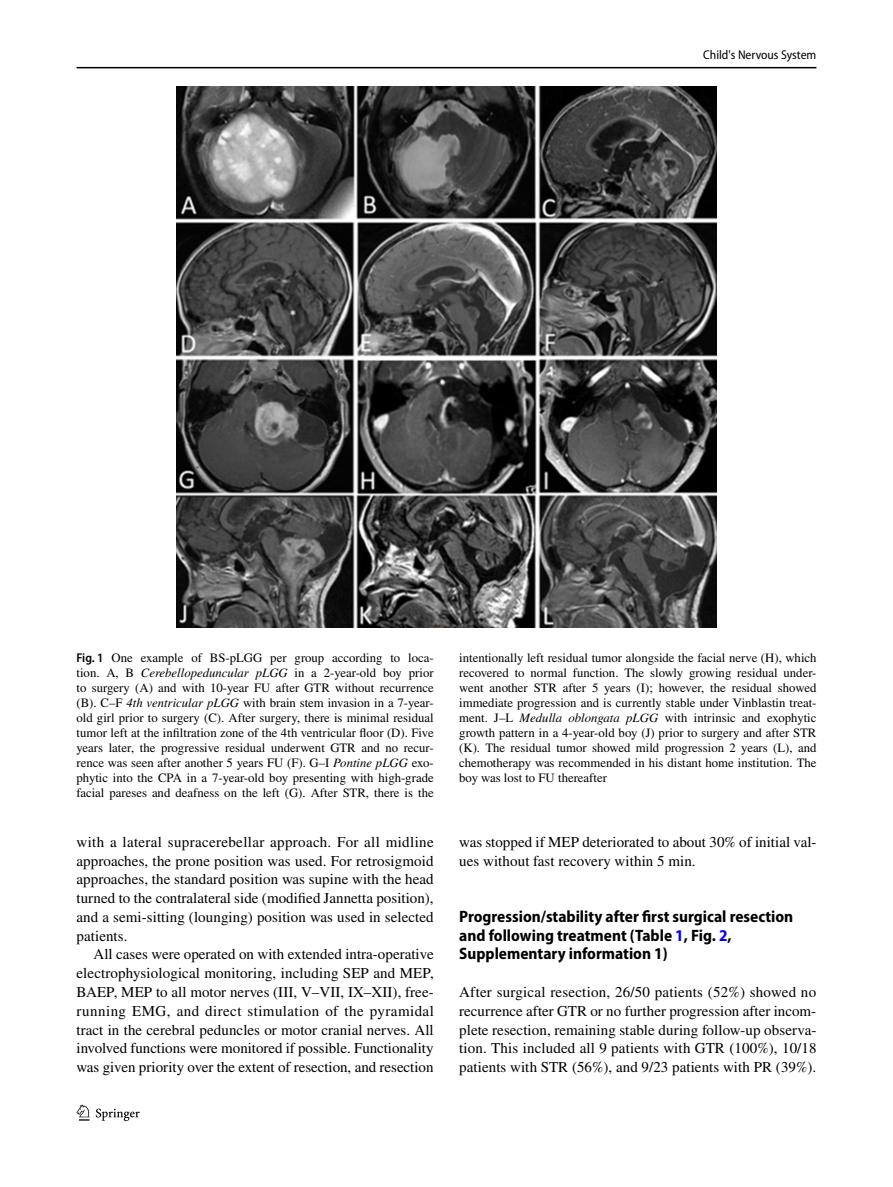
<style>
.page{position:relative;width:893px;height:1187px;background:#fff}
.page>*{position:absolute;margin:0;border:0;box-sizing:border-box;transform-origin:0 0}
.t1{font:700 semi-condensed 16.5px/18.8px "Myriad Pro";color:#000}
.t2{font:15px/18.8px "STIX";letter-spacing:.005em;color:#000;text-align:justify}
.t3{font:12.75px/15px "STIX";color:#000;text-align:justify}
.t4{font:semi-condensed 12.75px "Myriad Pro";color:#000}
.s1{font-family:"Myriad Pro";font-weight:600;font-stretch:semi-condensed}
.s2{font-style:italic}
.s3{color:#00f}
</style>
<div class="page">
<hr style="left:77px;top:67px;width:739px;height:1px;background:#000">
<svg style="left:77px;top:1104px;width:12px;height:16px"></svg>
<svg style="left:96px;top:1108px;width:44px;height:12px"></svg>
<img style="left:176px;top:87px;width:540px;height:540px">
<p class="t4" style="left:703px;top:48px;width:115px">Child's Nervous System</p>
<p class="t3" style="left:77px;top:651px;width:359px"><span class="s1">Fig. 1</span> One example of BS-pLGG per group according to loca&shy;tion. A, B <span class="s2">Cerebellopeduncular pLGG</span> in a 2-year-old boy prior to surgery (A) and with 10-year FU after GTR without recurrence (B). C–F <span class="s2">4th ventricular pLGG</span> with brain stem invasion in a 7-year&shy;old girl prior to surgery (C). After surgery, there is minimal residual tumor left at the infiltration zone of the 4th ventricular floor (D). Five years later, the progressive residual underwent GTR and no recur&shy;rence was seen after another 5 years FU (F). G–I <span class="s2">Pontine pLGG</span> exo&shy;phytic into the CPA in a 7-year-old boy presenting with high-grade facial pareses and deafness on the left (G). After STR, there is the</p>
<p class="t3" style="left:459px;top:651px;width:359px">intentionally left residual tumor alongside the facial nerve (H), which recovered to normal function. The slowly growing residual under&shy;went another STR after 5 years (I); however, the residual showed immediate progression and is currently stable under Vinblastin treat&shy;ment. J–L <span class="s2">Medulla oblongata pLGG</span> with intrinsic and exophytic growth pattern in a 4-year-old boy (J) prior to surgery and after STR (K). The residual tumor showed mild progression 2 years (L), and chemotherapy was recommended in his distant home institution. The boy was lost to FU thereafter</p>
<p class="t2" style="left:77px;top:833px;width:359px">with a lateral supracerebellar approach. For all midline approaches, the prone position was used. For retrosigmoid approaches, the standard position was supine with the head turned to the contralateral side (modified Jannetta position), and a semi-sitting (lounging) position was used in selected patients.</p>
<p class="t2" style="left:77px;top:946px;width:359px;text-indent:17px">All cases were operated on with extended intra-operative electrophysiological monitoring, including SEP and MEP, BAEP, MEP to all motor nerves (III, V–VII, IX–XII), free&shy;running EMG, and direct stimulation of the pyramidal tract in the cerebral peduncles or motor cranial nerves. All involved functions were monitored if possible. Functionality was given priority over the extent of resection, and resection</p>
<p class="t2" style="left:459px;top:833px;width:359px">was stopped if MEP deteriorated to about 30% of initial val&shy;ues without fast recovery within 5 min.</p>
<p class="t1" style="left:459px;top:907px;width:336px">Progression/stability after first surgical resection and following treatment (Table <span class="s3">1</span>, Fig. <span class="s3">2</span>,<br>Supplementary information 1)</p>
<p class="t2" style="left:459px;top:983px;width:359px">After surgical resection, 26/50 patients (52%) showed no recurrence after GTR or no further progression after incom&shy;plete resection, remaining stable during follow-up observa&shy;tion. This included all 9 patients with GTR (100%), 10/18 patients with STR (56%), and 9/23 patients with PR (39%).</p>
</div>
